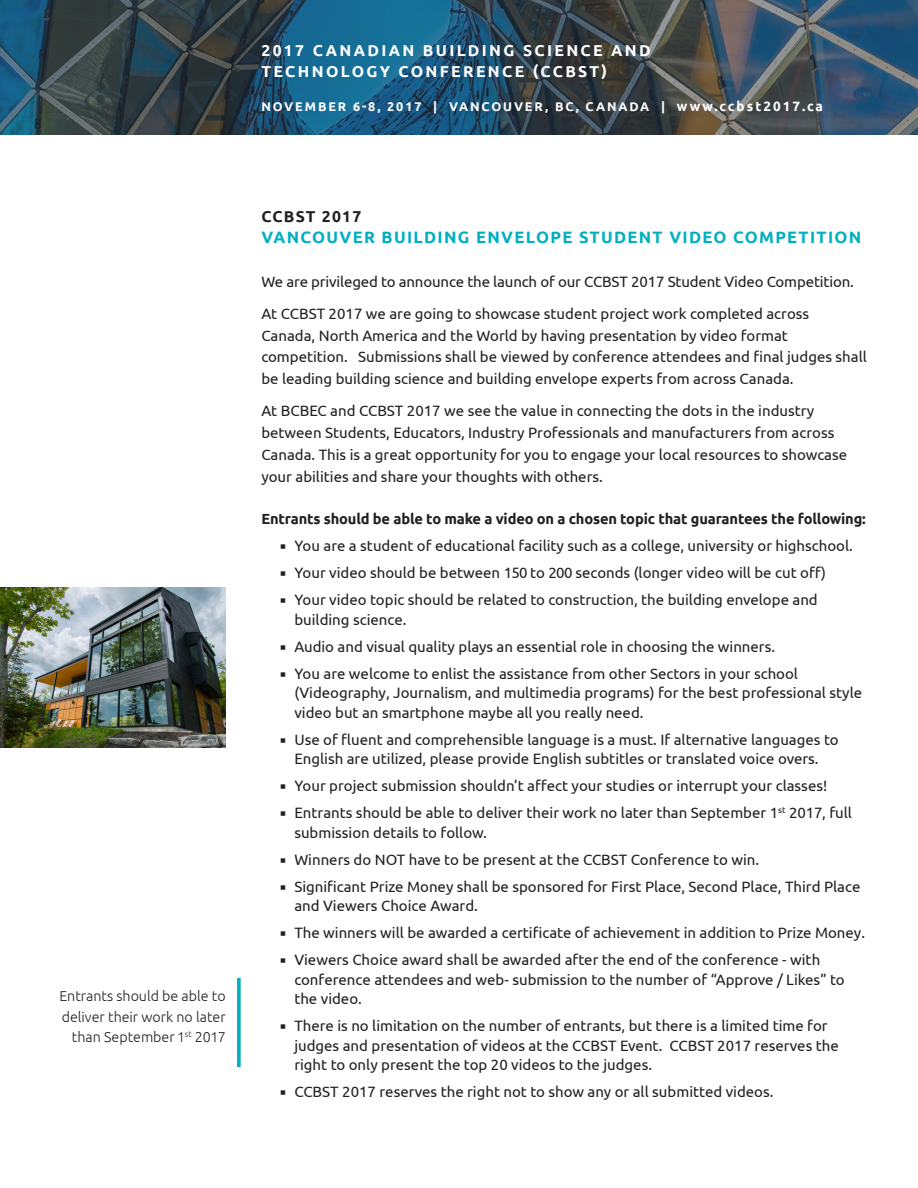
<style>
.page{position:relative;width:918px;height:1188px;background:#fff}
.page>*{position:absolute;margin:0;border:0;box-sizing:border-box;transform-origin:0 0}
.Head_2{font:700 16.5px "Ubuntu";letter-spacing:.08em;color:#00b0c0}
.Body_1{font:700 15.75px/21px "Ubuntu";letter-spacing:.15em;color:#fff}
.Head_2-2{font:700 15.75px "Ubuntu";letter-spacing:.08em;color:#231f20}
.bullets{font:15px/19.5px "Ubuntu";color:#231f20}
.Body_1-2{font:15px/21.8px "Ubuntu";color:#231f20}
.Body_1-3{font:700 14.7px "Ubuntu";letter-spacing:-.01em;color:#231f20}
.Sidebar_1{font:300 14.25px/20.2px "Ubuntu";color:#231f20;text-align:right}
.Body_1-4{font:700 12.6px "Ubuntu";letter-spacing:.15em;color:#fff}
.s1{font-size:13.5px}
</style>
<div class="page">
<svg style="left:0;top:0;width:918px;height:135px;background:#304e5e"></svg>
<svg style="left:237px;top:978px;width:4px;height:89px"></svg>
<img style="left:0;top:588px;width:226px;height:159px">
<p class="Body_1" style="left:261px;top:40px;width:391px">2017 CANADIAN BUILDING SCIENCE AND<br>TECHNOLOGY CONFERENCE (CCBST)</p>
<p class="Body_1-4" style="left:261px;top:99px;width:563px">NOVEMBER 6-8, 2017 | VANCOUVER, BC, CANADA | <span class="s1">www.ccbst2017.ca</span></p>
<p class="Sidebar_1" style="left:59px;top:986px;width:168px">Entrants should be able to deliver their work no later than September 1<sup>st</sup> 2017</p>
<p class="Head_2-2" style="left:261px;top:207px;width:102px">CCBST 2017</p>
<p class="Head_2" style="left:261px;top:227px;width:602px">VANCOUVER BUILDING ENVELOPE STUDENT VIDEO COMPETITION</p>
<p class="Body_1-2" style="left:261px;top:270px;width:594px">We are privileged to announce the launch of our CCBST 2017 Student Video Competition.</p>
<p class="Body_1-2" style="left:261px;top:302px;width:607px">At CCBST 2017 we are going to showcase student project work completed across Canada, North America and the World by having presentation by video format competition. Submissions shall be viewed by conference attendees and final judges shall be leading building science and building envelope experts from across Canada.</p>
<p class="Body_1-2" style="left:261px;top:400px;width:587px">At BCBEC and CCBST 2017 we see the value in connecting the dots in the industry between Students, Educators, Industry Professionals and manufacturers from across Canada. This is a great opportunity for you to engage your local resources to showcase your abilities and share your thoughts with others.</p>
<p class="Body_1-3" style="left:261px;top:510px;width:606px">Entrants should be able to make a video on a chosen topic that guarantees the following:</p>
<p class="bullets" style="left:281px;top:536px;width:574px">■ You are a student of educational facility such as a college, university or highschool.</p>
<p class="bullets" style="left:281px;top:563px;width:547px">■ Your video should be between 150 to 200 seconds (longer video will be cut off)</p>
<p class="bullets" style="left:294px;top:590px;width:525px;text-indent:-14px">■ Your video topic should be related to construction, the building envelope and building science.</p>
<p class="bullets" style="left:281px;top:636px;width:496px">■ Audio and visual quality plays an essential role in choosing the winners.</p>
<p class="bullets" style="left:294px;top:663px;width:569px;text-indent:-14px">■ You are welcome to enlist the assistance from other Sectors in your school (Videography, Journalism, and multimedia programs) for the best professional style video but an smartphone maybe all you really need.</p>
<p class="bullets" style="left:281px;top:729px;width:559px;text-align:center">■ Use of fluent and comprehensible language is a must. If alternative languages to<br>English are utilized, please provide English subtitles or translated voice overs.</p>
<p class="bullets" style="left:281px;top:776px;width:548px">■ Your project submission shouldn’t affect your studies or interrupt your classes!</p>
<p class="bullets" style="left:294px;top:803px;width:559px;text-indent:-14px">■ Entrants should be able to deliver their work no later than September 1<sup>st</sup> 2017, full submission details to follow.</p>
<p class="bullets" style="left:281px;top:849px;width:480px">■ Winners do NOT have to be present at the CCBST Conference to win.</p>
<p class="bullets" style="left:294px;top:876px;width:568px;text-indent:-14px">■ Significant Prize Money shall be sponsored for First Place, Second Place, Third Place and Viewers Choice Award.</p>
<p class="bullets" style="left:281px;top:923px;width:586px">■ The winners will be awarded a certificate of achievement in addition to Prize Money.</p>
<p class="bullets" style="left:294px;top:950px;width:552px;text-indent:-14px">■ Viewers Choice award shall be awarded after the end of the conference - with conference attendees and web- submission to the number of “Approve / Likes” to the video.</p>
<p class="bullets" style="left:294px;top:1016px;width:546px;text-indent:-14px">■ There is no limitation on the number of entrants, but there is a limited time for judges and presentation of videos at the CCBST Event. CCBST 2017 reserves the right to only present the top 20 videos to the judges.</p>
<p class="bullets" style="left:281px;top:1082px;width:494px">■ CCBST 2017 reserves the right not to show any or all submitted videos.</p>
</div>
